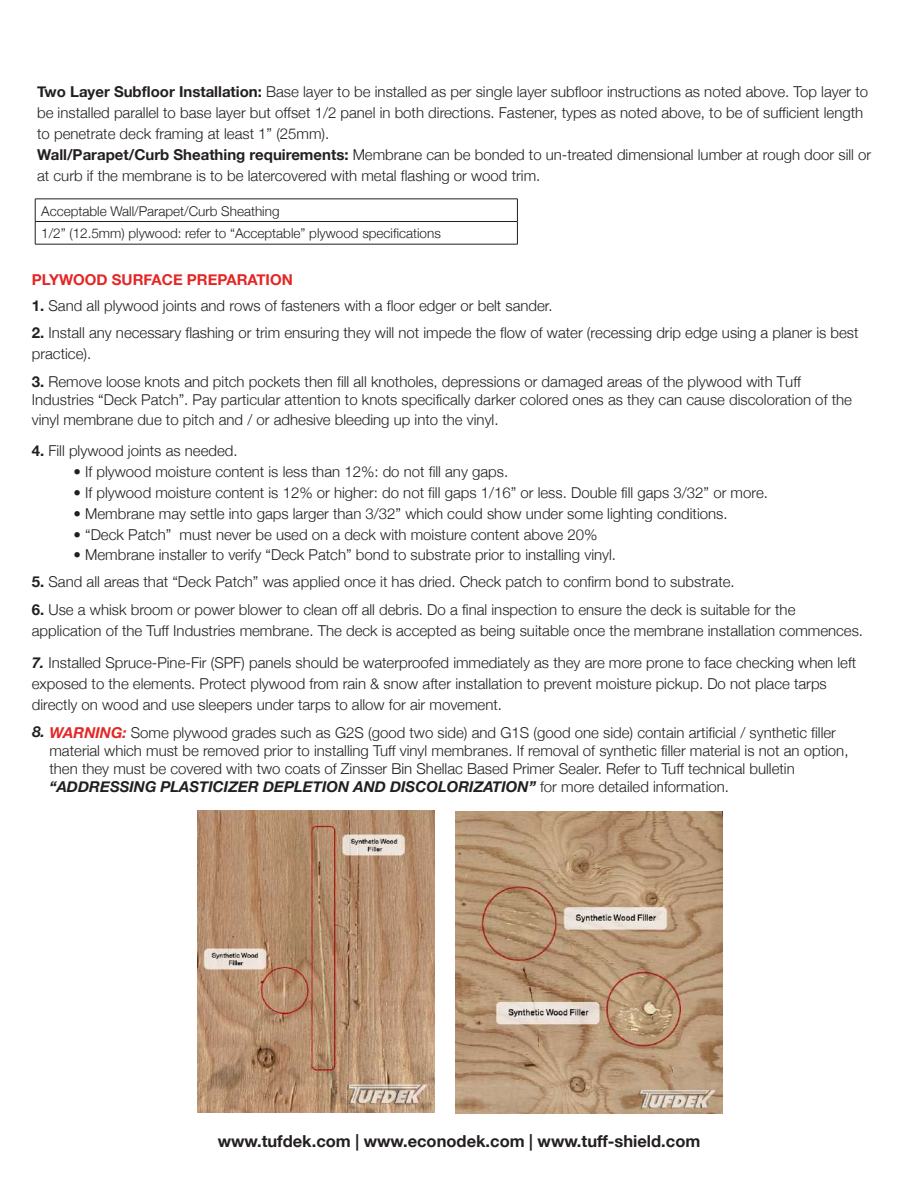
<style>
.page{position:relative;width:918px;height:1188px;background:#fff}
.page>*{position:absolute;margin:0;border:0;box-sizing:border-box;transform-origin:0 0}
.t1{font:700 16.5px "Helvetica Neue";color:#231f20}
.t2{font:300 15px/21px "Helvetica Neue";color:#231f20}
.t3{font:700 15px "Helvetica Neue";color:#e42625}
.t4{font:300 13.5px/22.6px "Helvetica Neue";color:#231f20}
.s1{font-weight:700}
.s2{font-weight:700;font-style:italic}
.s3{font-weight:700;font-style:italic;color:#e42626}
</style>
<div class="page">
<hr style="left:35px;top:199px;width:483px;height:1px;background:#231f20">
<hr style="left:35px;top:221px;width:483px;height:1px;background:#231f20">
<svg style="left:35px;top:199px;width:1px;height:45px"></svg>
<svg style="left:517px;top:199px;width:1px;height:45px"></svg>
<hr style="left:35px;top:244px;width:483px;height:1px;background:#231f20">
<img style="left:198px;top:810px;width:236px;height:303px">
<img style="left:456px;top:812px;width:266px;height:302px">
<p class="t2" style="left:37px;top:80px;width:836px"><span class="s1">Two Layer Subfloor Installation:</span> Base layer to be installed as per single layer subfloor instructions as noted above. Top layer to be installed parallel to base layer but offset 1/2 panel in both directions. Fastener, types as noted above, to be of sufficient length to penetrate deck framing at least 1” (25mm).<br><span class="s1">Wall/Parapet/Curb Sheathing requirements:</span> Membrane can be bonded to un-treated dimensional lumber at rough door sill or at curb if the membrane is to be latercovered with metal flashing or wood trim.</p>
<p class="t4" style="left:41px;top:198px;width:401px">Acceptable Wall/Parapet/Curb Sheathing<br>1/2” (12.5mm) plywood: refer to “Acceptable” plywood specifications</p>
<p class="t3" style="left:32px;top:268px;width:262px">PLYWOOD SURFACE PREPARATION</p>
<p class="t2" style="left:32px;top:294px;width:522px"><span class="s1">1.</span> Sand all plywood joints and rows of fasteners with a floor edger or belt sander.</p>
<p class="t2" style="left:32px;top:321px;width:828px"><span class="s1">2.</span> Install any necessary flashing or trim ensuring they will not impede the flow of water (recessing drip edge using a planer is best practice).</p>
<p class="t2" style="left:32px;top:372px;width:822px;line-height:18.6px"><span class="s1">3.</span> Remove loose knots and pitch pockets then fill all knotholes, depressions or damaged areas of the plywood with Tuff<br>Industries “Deck Patch”. Pay particular attention to knots specifically darker colored ones as they can cause discoloration of the vinyl membrane due to pitch and / or adhesive bleeding up into the vinyl.</p>
<p class="t2" style="left:32px;top:439px;width:207px"><span class="s1">4.</span> Fill plywood joints as needed.</p>
<p class="t2" style="left:74px;top:460px;width:436px">• If plywood moisture content is less than 12%: do not fill any gaps.</p>
<p class="t2" style="left:74px;top:481px;width:696px">• If plywood moisture content is 12% or higher: do not fill gaps 1/16” or less. Double fill gaps 3/32” or more.</p>
<p class="t2" style="left:74px;top:502px;width:656px">• Membrane may settle into gaps larger than 3/32” which could show under some lighting conditions.</p>
<p class="t2" style="left:74px;top:523px;width:526px">• “Deck Patch” must never be used on a deck with moisture content above 20%</p>
<p class="t2" style="left:74px;top:543px;width:544px">• Membrane installer to verify “Deck Patch” bond to substrate prior to installing vinyl.</p>
<p class="t2" style="left:32px;top:570px;width:704px"><span class="s1">5.</span> Sand all areas that “Deck Patch” was applied once it has dried. Check patch to confirm bond to substrate.</p>
<p class="t2" style="left:32px;top:598px;width:833px"><span class="s1">6.</span> Use a whisk broom or power blower to clean off all debris. Do a final inspection to ensure the deck is suitable for the application of the Tuff Industries membrane. The deck is accepted as being suitable once the membrane installation commences.</p>
<p class="t2" style="left:32px;top:651px;width:826px"><span class="s2">7.</span> Installed Spruce-Pine-Fir (SPF) panels should be waterproofed immediately as they are more prone to face checking when left exposed to the elements. Protect plywood from rain &amp; snow after installation to prevent moisture pickup. Do not place tarps directly on wood and use sleepers under tarps to allow for air movement.</p>
<p class="t2" style="left:50px;top:722px;width:801px;line-height:18px;text-indent:-17px"><span class="s2">8.</span> <span class="s3">WARNING:</span> Some plywood grades such as G2S (good two side) and G1S (good one side) contain artificial / synthetic filler material which must be removed prior to installing Tuff vinyl membranes. If removal of synthetic filler material is not an option, then they must be covered with two coats of Zinsser Bin Shellac Based Primer Sealer. Refer to Tuff technical bulletin <span class="s2">“ADDRESSING PLASTICIZER DEPLETION AND DISCOLORIZATION”</span> for more detailed information.</p>
<p class="t1" style="left:218px;top:1128px;width:484px">www.tufdek.com | www.econodek.com | www.tuff-shield.com</p>
</div>
